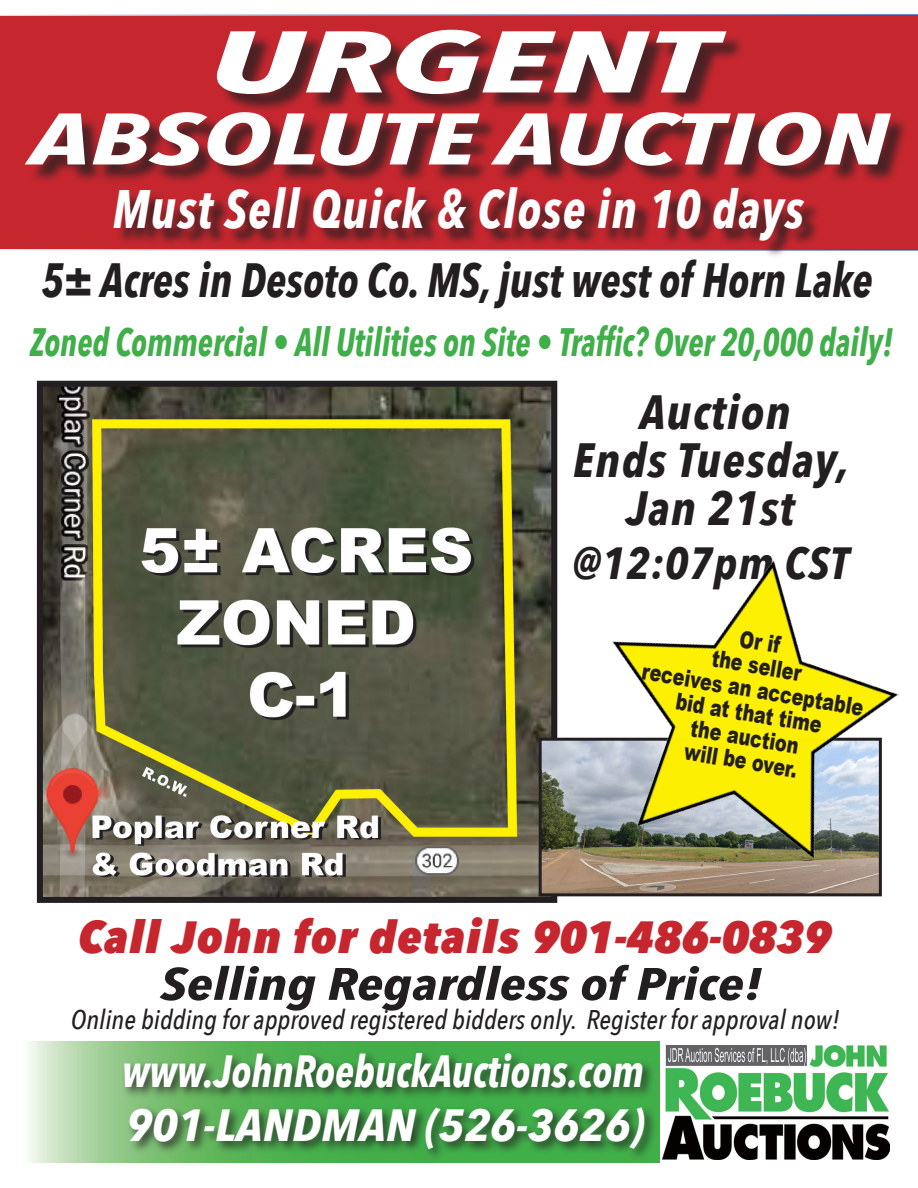
<style>
.page{position:relative;width:918px;height:1188px;background:#fff}
.page>*{position:absolute;margin:0;border:0;box-sizing:border-box;transform-origin:0 0}
.t1{font:italic 700 86.4px "Avenir Next Condensed";color:#fff;scale:1.88 1}
.t2{font:italic 700 72px "Avenir Next Condensed";color:#fff;scale:1.56 1}
.t3{font:italic 700 54px "Avenir Next Condensed";letter-spacing:.025em;color:#fff;scale:.9 1}
.t4{font:italic 700 48px "Avenir Next Condensed";color:#231f20;scale:.9 1}
.t5{font:italic 700 48px "Avenir Next Condensed";letter-spacing:.025em;color:#231f20}
.t6{font:italic 700 48px "Avenir Next Condensed";color:#231f20}
.t7{font:italic 800 45px "Avenir Next Condensed";letter-spacing:.025em;color:#c6272f;scale:1.1 1}
.t8{font:italic 700 45px "Avenir Next Condensed";color:#fff;scale:.9 1}
.t9{font:italic 700 45px "Avenir Next Condensed";color:#231f20;scale:1.25 1}
.t10{font:italic 700 45px "Avenir Next Condensed";color:#fff;scale:1.1 1}
.t11{font:italic 700 45px "Avenir Next Condensed";letter-spacing:.025em;color:#231f20}
.t12{font:italic 700 39.6px "Avenir Next Condensed";color:#40ae49;scale:.82 1}
.t13{font:italic 500 27px "Avenir Next Condensed";color:#231f20}
.t14{font:900 23.4px "Arial";color:#231f20;scale:.75 1}
</style>
<div class="page">
<div style="left:0;top:14px;width:918px;height:237px;background:#c6272f"></div>
<svg style="left:29px;top:1042px;width:631px;height:121px;background:#98ce94"></svg>
<div style="left:117px;top:190px;width:705px;height:69px;background:#231f20;opacity:.8"></div>
<img style="left:662px;top:1046px;width:228px;height:114px">
<img style="left:44px;top:388px;width:506px;height:508px">
<div style="left:37px;top:381px;width:520px;height:522px;border:6px solid #231f20"></div>
<div style="left:28px;top:32px;width:881px;height:153px;background:#231f20;opacity:.75"></div>
<div style="left:121px;top:1050px;width:537px;height:111px;background:#231f20;opacity:.75"></div>
<img style="left:543px;top:742px;width:15px;height:150px">
<img style="left:558px;top:560px;width:341px;height:337px">
<p class="t1" style="left:209px;top:9px;width:270px">URGENT</p>
<p class="t2" style="left:29px;top:95px;width:553px">ABSOLUTE AUCTION</p>
<p class="t3" style="left:112px;top:176px;width:770px">Must Sell Quick &amp; Close in 10 days</p>
<p class="t4" style="left:42px;top:251px;width:925px">5± Acres in Desoto Co. MS, just west of Horn Lake</p>
<p class="t12" style="left:30px;top:317px;width:1054px">Zoned Commercial • All Utilities on Site • Traffic? Over 20,000 daily!</p>
<p class="t5" style="left:639px;top:382px;width:153px">Auction</p>
<p class="t5" style="left:573px;top:430px;width:278px">Ends Tuesday,</p>
<p class="t6" style="left:626px;top:478px;width:170px">Jan 21st</p>
<p class="t11" style="left:572px;top:535px;width:278px">@12:07pm CST</p>
<p class="t14" style="left:743px;top:621px;width:56px;rotate:10deg">Or if</p>
<p class="t14" style="left:715px;top:641px;width:122px;rotate:10deg">the seller</p>
<p class="t14" style="left:645px;top:653px;width:301px;rotate:10deg">receives an acceptable</p>
<p class="t14" style="left:679px;top:683px;width:198px;rotate:10deg">bid at that time</p>
<p class="t14" style="left:694px;top:710px;width:147px;rotate:10deg">the auction</p>
<p class="t14" style="left:688px;top:733px;width:154px;rotate:10deg">will be over.</p>
<p class="t7" style="left:78px;top:909px;width:686px">Call John for details 901-486-0839</p>
<p class="t9" style="left:161px;top:956px;width:483px">Selling Regardless of Price!</p>
<p class="t13" style="left:71px;top:1004px;width:770px">Online bidding for approved registered bidders only. Register for approval now!</p>
<p class="t8" style="left:122px;top:1043px;width:581px">www.JohnRoebuckAuctions.com</p>
<p class="t10" style="left:126px;top:1097px;width:472px">901-LANDMAN (526-3626)</p>
</div>
